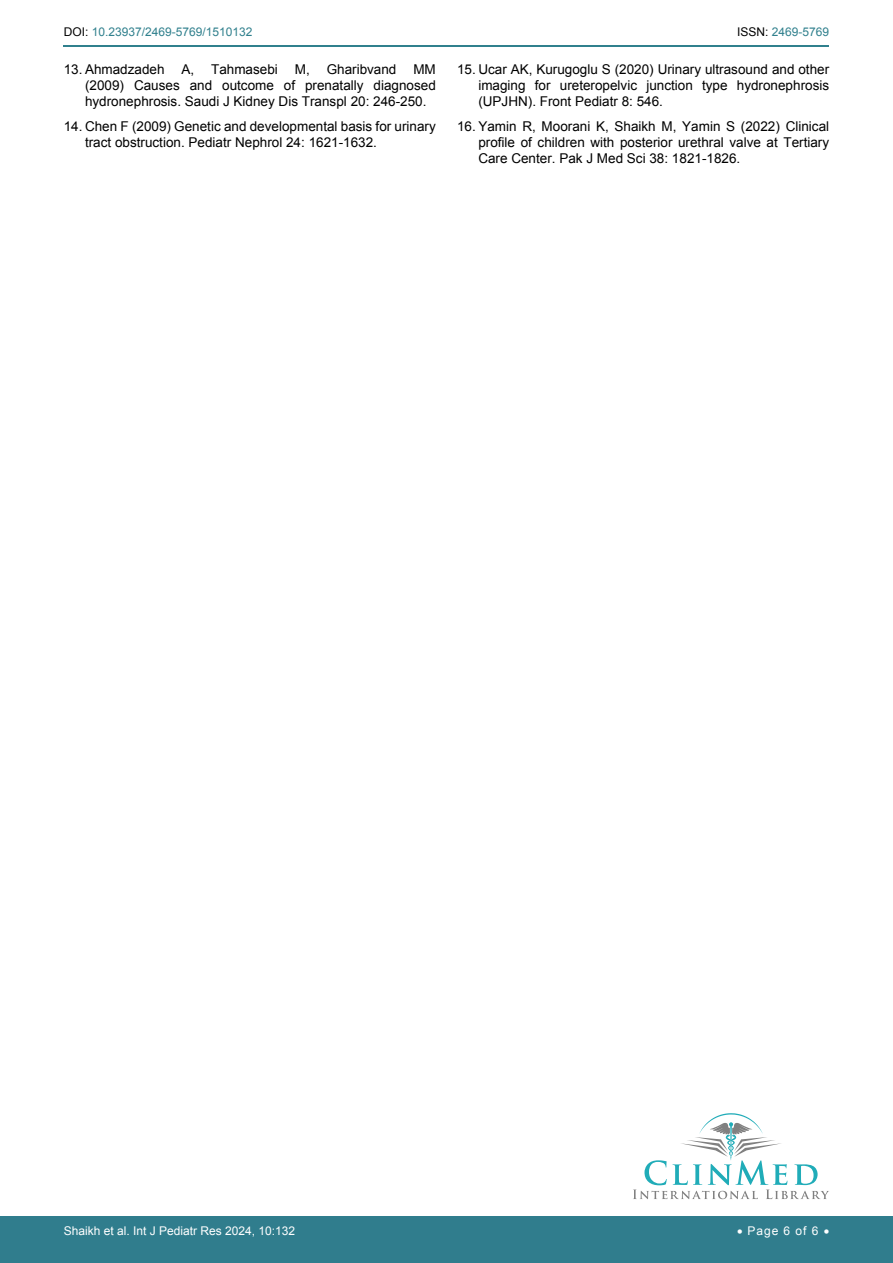
<style>
.page{position:relative;width:893px;height:1263px;background:#fff}
.page>*{position:absolute;margin:0;border:0;box-sizing:border-box;transform-origin:0 0}
.t1{font:13.5px/16.2px "Arial";color:#000;text-align:justify}
.t2{font:12px "Arial";color:#fff}
.t3{font:12px "Arial";color:#30808d}
.s1{color:#000}
</style>
<div class="page">
<hr style="left:64px;top:45px;width:765px;height:2px;background:#30808d">
<div style="left:0;top:1217px;width:893px;height:46px;background:#307d8d"></div>
<svg style="left:633px;top:1113px;width:196px;height:86px"></svg>
<p class="t3" style="left:64px;top:24px;width:190px"><span class="s1">DOI:</span> 10.23937/2469-5769/1510132</p>
<p class="t3" style="left:737px;top:24px;width:94px"><span class="s1">ISSN:</span> 2469-5769</p>
<p class="t1" style="left:64px;top:61px;width:102px">13. Ahmadzadeh</p>
<p class="t1" style="left:181px;top:61px;width:14px">A,</p>
<p class="t1" style="left:211px;top:61px;width:68px">Tahmasebi</p>
<p class="t1" style="left:295px;top:61px;width:16px">M,</p>
<p class="t1" style="left:327px;top:61px;width:71px">Gharibvand</p>
<p class="t1" style="left:85px;top:61px;width:352px;text-indent:328px">MM (2009) Causes and outcome of prenatally diagnosed hydronephrosis. Saudi J Kidney Dis Transpl 20: 246-250.</p>
<p class="t1" style="left:85px;top:118px;width:352px;text-indent:-21px">14. Chen F (2009) Genetic and developmental basis for urinary tract obstruction. Pediatr Nephrol 24: 1621-1632.</p>
<p class="t1" style="left:478px;top:61px;width:352px;text-indent:-21px">15. Ucar AK, Kurugoglu S (2020) Urinary ultrasound and other imaging for ureteropelvic junction type hydronephrosis (UPJHN). Front Pediatr 8: 546.</p>
<p class="t1" style="left:478px;top:118px;width:352px;text-indent:-21px">16. Yamin R, Moorani K, Shaikh M, Yamin S (2022) Clinical profile of children with posterior urethral valve at Tertiary Care Center. Pak J Med Sci 38: 1821-1826.</p>
<p class="t2" style="left:64px;top:1223px;width:233px">Shaikh et al. Int J Pediatr Res 2024, 10:132</p>
<p class="t2" style="left:737px;top:1223px;width:94px">• Page 6 of 6 •</p>
</div>
